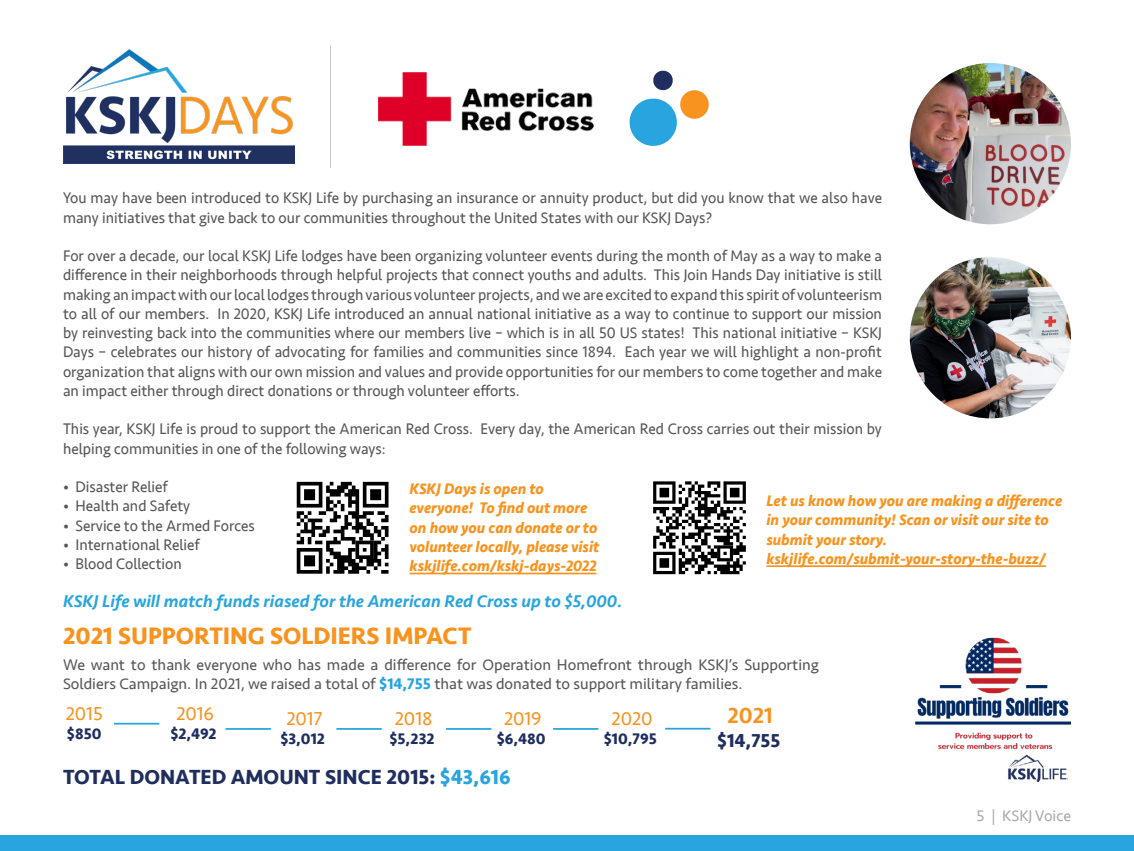
<style>
.page{position:relative;width:1134px;height:851px;background:#fff}
.page>*{position:absolute;margin:0;border:0;box-sizing:border-box;transform-origin:0 0}
.t1{font:700 24.5px "Seravek";color:#f7931e}
.t2{font:500 22.75px "Seravek";color:#f7931e}
.t3{font:700 21px "Seravek";color:#1f2e5f}
.t4{font:19.25px "Seravek";color:#f7931e}
.t5{font:700 19.25px "Seravek";color:#1f2e5f}
.t6{font:italic 500 17.5px "Seravek";color:#28a5de}
.t7{font:15.75px/19.2px "Seravek";color:#565659;scale:.96 1}
.t8{font:italic 700 15.75px/19.2px "Seravek";color:#f7931e;scale:.96 1}
.t9{font:15.75px/18.9px "Seravek";color:#57575a}
.t10{font:700 15.75px "Seravek";color:#1f2e5f}
.t11{font:15.75px "Seravek";color:#aaa}
.s1{font-weight:700;color:#28a5de}
.s2{color:#28a5de}
</style>
<div class="page">
<img style="left:63px;top:49px;width:231px;height:115px">
<svg style="left:629px;top:70px;width:80px;height:76px"></svg>
<img style="left:910px;top:63px;width:161px;height:161px;border-radius:81px">
<img style="left:910px;top:257px;width:161px;height:161px;border-radius:81px">
<svg style="left:296px;top:481px;width:93px;height:93px"></svg>
<svg style="left:297px;top:482px;width:92px;height:91px"></svg>
<svg style="left:653px;top:574px;width:87px;height:1px"></svg>
<svg style="left:653px;top:481px;width:93px;height:93px"></svg>
<img style="left:915px;top:637px;width:156px;height:146px">
<hr style="left:410px;top:572px;width:186px;height:2px;background:#f7931e">
<hr style="left:766px;top:565px;width:280px;height:2px;background:#f7931e">
<hr style="left:114px;top:722px;width:45px;height:2px;background:#28a5de">
<hr style="left:226px;top:728px;width:45px;height:1px;background:#28a5de">
<hr style="left:336px;top:728px;width:46px;height:1px;background:#28a5de">
<hr style="left:446px;top:728px;width:45px;height:1px;background:#28a5de">
<hr style="left:553px;top:728px;width:45px;height:1px;background:#28a5de">
<hr style="left:665px;top:727px;width:45px;height:2px;background:#28a5de">
<hr style="left:330px;top:46px;width:1px;height:122px;background:#aaa">
<img style="left:379px;top:73px;width:214px;height:73px">
<div style="left:0;top:835px;width:1134px;height:15px;background:#28a5de"></div>
<p class="t7" style="left:63px;top:188px;width:855px">You may have been introduced to KSKJ Life by purchasing an insurance or annuity product, but did you know that we also have many initiatives that give back to our communities throughout the United States with our KSKJ Days?</p>
<p class="t7" style="left:63px;top:246px;width:855px;text-align:justify">For over a decade, our local KSKJ Life lodges have been organizing volunteer events during the month of May as a way to make a difference in their neighborhoods through helpful projects that connect youths and adults. This Join Hands Day initiative is still making an impact with our local lodges through various volunteer projects, and we are excited to expand this spirit of volunteerism to all of our members. In 2020, KSKJ Life introduced an annual national initiative as a way to continue to support our mission by reinvesting back into the communities where our members live – which is in all 50 US states! This national initiative – KSKJ Days – celebrates our history of advocating for families and communities since 1894. Each year we will highlight a non-profit organization that aligns with our own mission and values and provide opportunities for our members to come together and make an impact either through direct donations or through volunteer efforts.</p>
<p class="t7" style="left:63px;top:419px;width:855px">This year, KSKJ Life is proud to support the American Red Cross. Every day, the American Red Cross carries out their mission by helping communities in one of the following ways:</p>
<p class="t7" style="left:63px;top:477px;width:111px">• Disaster Relief</p>
<p class="t7" style="left:63px;top:496px;width:134px">• Health and Safety</p>
<p class="t7" style="left:63px;top:515px;width:201px">• Service to the Armed Forces</p>
<p class="t7" style="left:63px;top:535px;width:144px">• International Relief</p>
<p class="t7" style="left:63px;top:554px;width:125px">• Blood Collection</p>
<p class="t8" style="left:410px;top:479px;width:199px">KSKJ Days is open to everyone! To find out more on how you can donate or to volunteer locally, please visit kskjlife.com/kskj-days-2022</p>
<p class="t8" style="left:766px;top:490px;width:310px">Let us know how you are making a difference in your community! Scan or visit our site to submit your story. kskjlife.com/submit-your-story-the-buzz/</p>
<p class="t6" style="left:63px;top:590px;width:561px">KSKJ Life will match funds riased for the American Red Cross up to $5,000.</p>
<h1 class="t1" style="left:63px;top:616px;width:410px">2021 SUPPORTING SOLDIERS IMPACT</h1>
<p class="t9" style="left:63px;top:655px;width:758px">We want to thank everyone who has made a difference for Operation Homefront through KSKJ’s Supporting<br>Soldiers Campaign. In 2021, we raised a total of <span class="s1">$14,755</span> that was donated to support military families.</p>
<p class="t4" style="left:66px;top:698px;width:39px">2015</p>
<p class="t10" style="left:67px;top:720px;width:36px">$850</p>
<p class="t4" style="left:176px;top:698px;width:39px">2016</p>
<p class="t10" style="left:170px;top:720px;width:48px">$2,492</p>
<p class="t4" style="left:286px;top:704px;width:38px">2017</p>
<p class="t10" style="left:280px;top:726px;width:46px">$3,012</p>
<p class="t4" style="left:395px;top:704px;width:39px">2018</p>
<p class="t10" style="left:389px;top:726px;width:47px">$5,232</p>
<p class="t4" style="left:504px;top:704px;width:39px">2019</p>
<p class="t10" style="left:497px;top:726px;width:50px">$6,480</p>
<p class="t4" style="left:612px;top:704px;width:43px">2020</p>
<p class="t10" style="left:604px;top:726px;width:55px">$10,795</p>
<h2 class="t2" style="left:727px;top:701px;width:47px">2021</h2>
<p class="t5" style="left:717px;top:725px;width:65px">$14,755</p>
<h3 class="t3" style="left:63px;top:760px;width:449px">TOTAL DONATED AMOUNT SINCE 2015: <span class="s2">$43,616</span></h3>
<p class="t11" style="left:977px;top:803px;width:96px">5 | KSKJ Voice</p>
</div>
